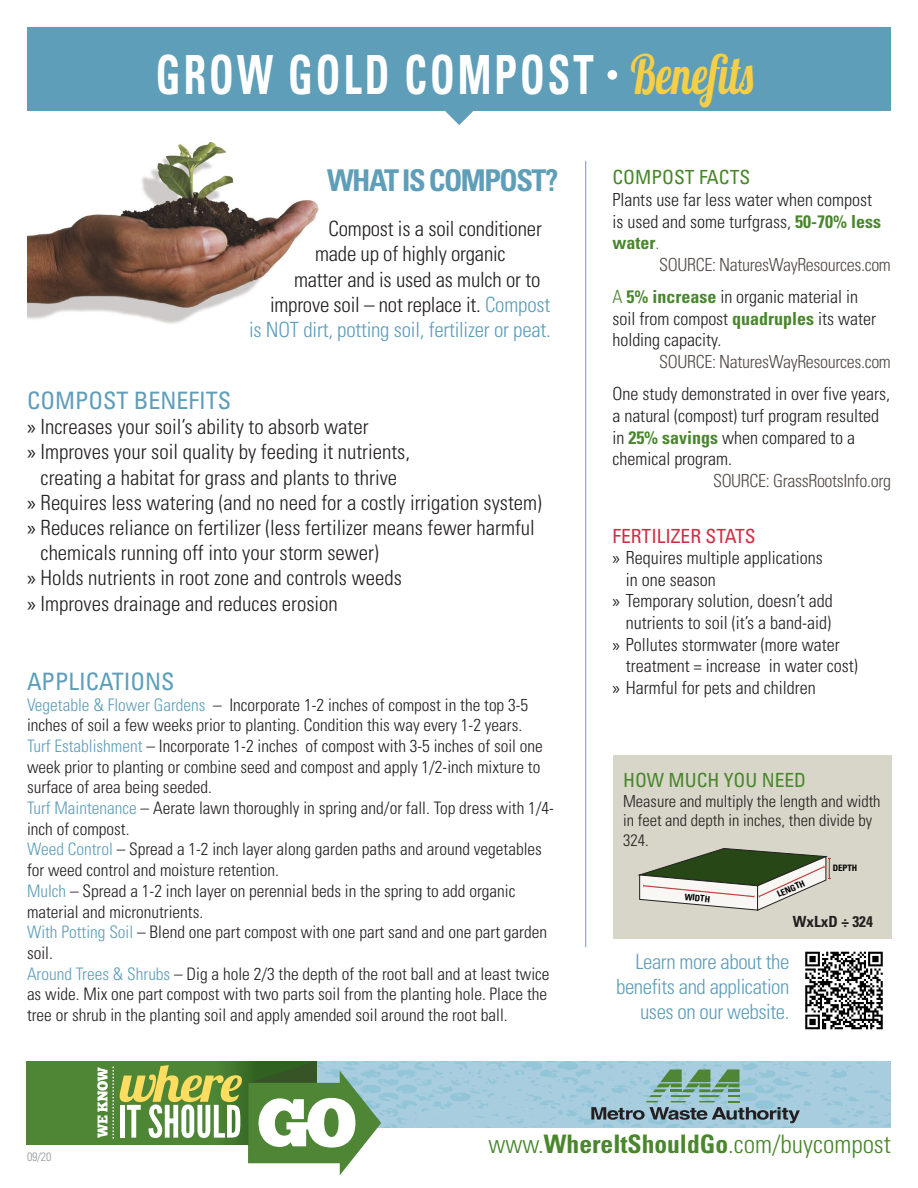
<style>
.page{position:relative;width:918px;height:1188px;background:#fff}
.page>*{position:absolute;margin:0;border:0;box-sizing:border-box;transform-origin:0 0}
.t1{font:700 condensed 54px "Univers";letter-spacing:.075em;color:#fff;scale:.75 1}
.Subheader_01{font:700 condensed 30px "Univers";letter-spacing:-.05em;color:#5e9eb9}
.t2{font:300 condensed 25.5px "Univers";color:#49862c}
.Body_Text{font:condensed 24px "Univers";color:#5e9eb9}
.Body_Text-2{font:300 condensed 21px/25.2px "Univers";color:#231f20;text-align:center}
.Subheader_01-2{font:300 condensed 21px "Univers";letter-spacing:-.02em;color:#5e9eb9}
.Body_Text-3{font:300 condensed 21px "Univers";letter-spacing:-.01em;color:#5e9eb9}
.Body_Text-4{font:condensed 19.5px "Univers";color:#49862c}
.Body_Text-5{font:condensed 19.5px "Univers";color:#cf2f44}
.Body_Text-6{font:300 condensed 18px/21.6px "Univers";color:#231f20}
.Subheader{font:300 condensed 18px "Univers";letter-spacing:-.02em;color:#524a47}
.Body_Text-7{font:300 condensed 17.25px/20.7px "Univers";color:#231f20}
.Body_Text-8{font:300 condensed 16.5px/19.8px "Univers";color:#231f20}
.t3{font:700 condensed 15.3px "Univers";color:#231f20}
.t4{font:300 condensed 12px "Univers";color:#939598}
.t5{font:700 condensed 8.85px "Univers";color:#000}
.s1{font-family:"Lobster 1.4";font-weight:400;font-stretch:normal;color:#f6cf45}
.s2{color:#5e9eb9}
.s3{font-family:"Myriad Pro";font-weight:400;font-stretch:normal}
.s4{font-weight:700;color:#49862c}
.s5{color:#49862c}
.s6{font-weight:700}
</style>
<div class="page">
<img style="left:381px;top:1062px;width:510px;height:65px">
<svg style="left:591px;top:1069px;width:209px;height:54px;background:#8bb0b4"></svg>
<svg style="left:26px;top:1061px;width:222px;height:83px;background:#4c8434"></svg>
<svg style="left:120px;top:1065px;width:122px;height:73px"></svg>
<svg style="left:97px;top:1067px;width:17px;height:72px"></svg>
<svg style="left:248px;top:1061px;width:133px;height:114px"></svg>
<div style="left:27px;top:27px;width:864px;height:83px;background:#5e9eb9"></div>
<img style="left:27px;top:141px;width:292px;height:183px">
<hr style="left:585px;top:161px;width:1px;height:786px;background:#5e9eb9">
<img style="left:805px;top:951px;width:78px;height:79px">
<svg style="left:440px;top:110px;width:38px;height:15px"></svg>
<div style="left:613px;top:755px;width:278px;height:184px;background:#d8d6c9"></div>
<svg style="left:637px;top:848px;width:194px;height:63px"></svg>
<div style="left:607px;top:70px;width:10px;height:10px;background:#fff;border-radius:50%"></div>
<p class="t1" style="left:156px;top:41px;width:798px">GROW GOLD COMPOST <span class="s1">Benefits</span></p>
<p class="Subheader_01" style="left:327px;top:162px;width:233px">WHAT IS COMPOST?</p>
<p class="Body_Text-2" style="left:328px;top:216px;width:215px">Compost is a soil conditioner</p>
<p class="Body_Text-2" style="left:315px;top:241px;width:192px">made up of highly organic</p>
<p class="Body_Text-2" style="left:294px;top:266px;width:248px">matter and is used as mulch or to</p>
<p class="Body_Text-2" style="left:270px;top:292px;width:282px">improve soil – not replace it. <span class="s2">Compost</span></p>
<p class="Body_Text-3" style="left:249px;top:317px;width:303px">is NOT dirt, potting soil, fertilizer or peat.</p>
<p class="Body_Text" style="left:27px;top:385px;width:206px">COMPOST BENEFITS</p>
<p class="Body_Text-2" style="left:27px;top:414px;width:343px"><span class="s3">»</span> Increases your soil’s ability to absorb water</p>
<p class="Body_Text-2" style="left:27px;top:439px;width:385px"><span class="s3">»</span> Improves your soil quality by feeding it nutrients, creating a habitat for grass and plants to thrive</p>
<p class="Body_Text-2" style="left:27px;top:490px;width:516px"><span class="s3">»</span> Requires less watering (and no need for a costly irrigation system)</p>
<p class="Body_Text-2" style="left:40px;top:515px;width:496px;text-align:left;text-indent:-14px"><span class="s3">»</span> Reduces reliance on fertilizer (less fertilizer means fewer harmful chemicals running off into your storm sewer)</p>
<p class="Body_Text-2" style="left:27px;top:565px;width:376px"><span class="s3">»</span> Holds nutrients in root zone and controls weeds</p>
<p class="Body_Text-2" style="left:27px;top:590px;width:312px"><span class="s3">»</span> Improves drainage and reduces erosion</p>
<p class="Body_Text" style="left:27px;top:666px;width:149px">APPLICATIONS</p>
<p class="Body_Text-7" style="left:27px;top:694px;width:503px"><span class="s2">Vegetable &amp; Flower Gardens</span> – Incorporate 1-2 inches of compost in the top 3-5 inches of soil a few weeks prior to planting. Condition this way every 1-2 years.</p>
<p class="Body_Text-7" style="left:27px;top:735px;width:517px"><span class="s2">Turf Establishment</span> – Incorporate 1-2 inches of compost with 3-5 inches of soil one week prior to planting or combine seed and compost and apply 1/2-inch mixture to surface of area being seeded.</p>
<p class="Body_Text-7" style="left:27px;top:797px;width:529px"><span class="s2">Turf Maintenance</span> – Aerate lawn thoroughly in spring and/or fall. Top dress with 1/4- inch of compost.</p>
<p class="Body_Text-7" style="left:27px;top:839px;width:516px"><span class="s2">Weed Control</span> – Spread a 1-2 inch layer along garden paths and around vegetables for weed control and moisture retention.</p>
<p class="Body_Text-7" style="left:27px;top:880px;width:490px"><span class="s2">Mulch</span> – Spread a 1-2 inch layer on perennial beds in the spring to add organic material and micronutrients.</p>
<p class="Body_Text-7" style="left:27px;top:922px;width:522px"><span class="s2">With Potting Soil</span> – Blend one part compost with one part sand and one part garden soil.</p>
<p class="Body_Text-7" style="left:27px;top:963px;width:524px"><span class="s2">Around Trees &amp; Shrubs</span> – Dig a hole 2/3 the depth of the root ball and at least twice as wide. Mix one part compost with two parts soil from the planting hole. Place the tree or shrub in the planting soil and apply amended soil around the root ball.</p>
<p class="Body_Text-4" style="left:612px;top:165px;width:139px">COMPOST FACTS</p>
<p class="Body_Text-6" style="left:612px;top:189px;width:270px">Plants use far less water when compost is used and some turfgrass, <span class="s4">50-70% less water</span><span class="s5">.</span></p>
<p class="Subheader" style="left:659px;top:254px;width:233px">SOURCE: NaturesWayResources.com</p>
<p class="Body_Text-6" style="left:612px;top:286px;width:265px"><span class="s5">A</span> <span class="s4">5% increase</span> in organic material in soil from compost <span class="s4">quadruples</span> its water holding capacity.</p>
<p class="Subheader" style="left:659px;top:351px;width:233px">SOURCE: NaturesWayResources.com</p>
<p class="Body_Text-6" style="left:612px;top:383px;width:279px">One study demonstrated in over five years, a natural (compost) turf program resulted in <span class="s4">25% savings</span> when compared to a chemical program.</p>
<p class="Subheader" style="left:713px;top:470px;width:179px">SOURCE: GrassRootsInfo.org</p>
<p class="Body_Text-5" style="left:612px;top:523px;width:145px">FERTILIZER STATS</p>
<p class="Body_Text-6" style="left:626px;top:547px;width:198px;text-indent:-14px"><span class="s3">»</span> Requires multiple applications in one season</p>
<p class="Body_Text-6" style="left:612px;top:590px;width:222px;text-align:right"><span class="s3">»</span> Temporary solution, doesn’t add nutrients to soil (it’s a band-aid)</p>
<p class="Body_Text-6" style="left:626px;top:633px;width:233px;text-indent:-14px"><span class="s3">»</span> Pollutes stormwater (more water treatment = increase in water cost)</p>
<p class="Body_Text-6" style="left:612px;top:676px;width:205px"><span class="s3">»</span> Harmful for pets and children</p>
<p class="Body_Text-4" style="left:623px;top:767px;width:185px">HOW MUCH YOU NEED</p>
<p class="Body_Text-8" style="left:623px;top:791px;width:259px">Measure and multiply the length and width in feet and depth in inches, then divide by<br>324.</p>
<p class="t5" style="left:685px;top:891px;width:27px;rotate:6deg">WIDTH</p>
<p class="t5" style="left:833px;top:862px;width:26px">DEPTH</p>
<p class="t5" style="left:775px;top:890px;width:31px;rotate:-24deg">LENGTH</p>
<p class="t5" style="left:777px;top:884px;width:26px">DEPTH</p>
<p class="t3" style="left:793px;top:912px;width:82px">WxLxD ÷ 324</p>
<p class="Subheader_01-2" style="left:635px;top:949px;width:156px">Learn more about the</p>
<p class="Subheader_01-2" style="left:616px;top:974px;width:175px">benefits and application</p>
<p class="Subheader_01-2" style="left:640px;top:999px;width:151px">uses on our website.</p>
<p class="t4" style="left:27px;top:1150px;width:26px">09/20</p>
<h3 class="t2" style="left:489px;top:1128px;width:404px">www.<span class="s6">WhereItShouldGo</span>.com/buycompost</h3>
</div>
